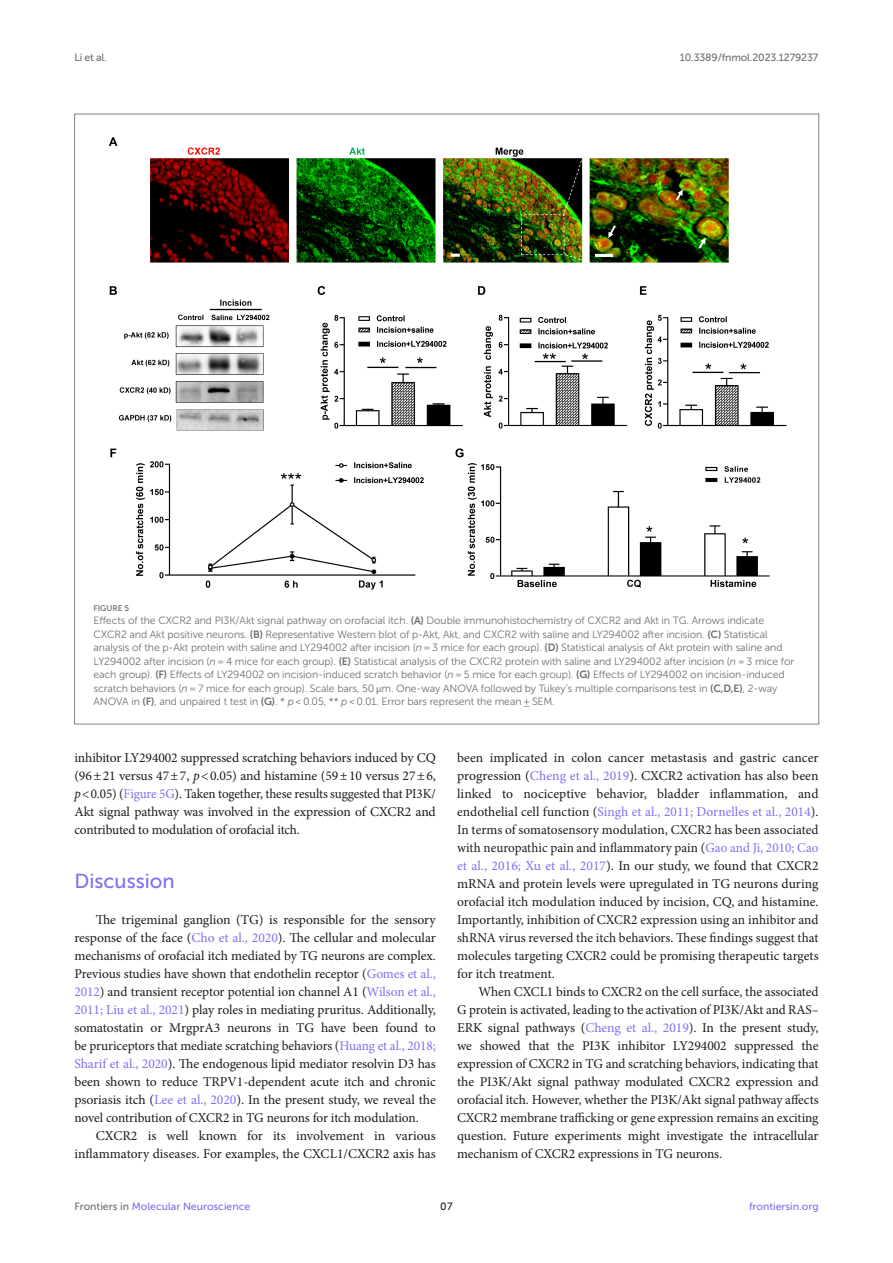
<style>
.page{position:relative;width:893px;height:1263px;background:#fff}
.page>*{position:absolute;margin:0;border:0;box-sizing:border-box;transform-origin:0 0}
.HEAD_1{font:20.25px "Museo Sans 500";color:#856df0}
.TEXT{font:13.5px/18px "Minion Pro";color:#1b1c1b;text-align:justify}
.TEXT_FLUSH{font:13.5px/18px "Minion Pro";letter-spacing:-.015em;color:#1b1c1b;text-align:justify}
.FIG_LEG{font:10.5px/13.5px "Museo Sans 300";letter-spacing:-.01em;color:#706f70}
.t1{font:10.5px "Museo Sans 500";color:#856df0}
.t2{font:10.5px "Museo Sans 500";letter-spacing:-.015em;color:#706f70}
.t3{font:10.5px "Museo Sans 500";color:#1b1c1b}
.FIG_HD{font:8.25px "Museo Sans 700";letter-spacing:-.01em;color:#7e7f7f}
.s1{font-family:"Museo Sans 700"}
.s2{font-style:italic}
.s3{font-family:"STIX General"}
.s4{color:#856df0}
.s5{color:#706f70}
</style>
<div class="page">
<img style="left:109px;top:137px;width:678px;height:453px">
<p class="t2" style="left:74px;top:51px;width:34px">Li et al.</p>
<p class="t2" style="left:680px;top:51px;width:140px">10.3389/fnmol.2023.1279237</p>
<p class="FIG_HD" style="left:94px;top:603px;width:37px">FIGURE 5</p>
<p class="FIG_LEG" style="left:94px;top:614px;width:702px">Effects of the CXCR2 and PI3K/Akt signal pathway on orofacial itch. <span class="s1">(A)</span> Double immunohistochemistry of CXCR2 and Akt in TG. Arrows indicate CXCR2 and Akt positive neurons. <span class="s1">(B)</span> Representative Western blot of p-Akt, Akt, and CXCR2 with saline and LY294002 after incision. <span class="s1">(C)</span> Statistical analysis of the p-Akt protein with saline and LY294002 after incision (<span class="s2">n</span> = 3 mice for each group). <span class="s1">(D)</span> Statistical analysis of Akt protein with saline and LY294002 after incision (<span class="s2">n</span> = 4 mice for each group). <span class="s1">(E)</span> Statistical analysis of the CXCR2 protein with saline and LY294002 after incision (<span class="s2">n</span> = 3 mice for each group). <span class="s1">(F)</span> Effects of LY294002 on incision-induced scratch behavior (<span class="s2">n</span> = 5 mice for each group). <span class="s1">(G)</span> Effects of LY294002 on incision-induced scratch behaviors (<span class="s2">n</span> = 7 mice for each group). Scale bars, 50 <span class="s3">μ</span>m. One-way ANOVA followed by Tukey’s multiple comparisons test in <span class="s1">(C,D,E)</span>, 2-way ANOVA in <span class="s1">(F)</span>, and unpaired t test in <span class="s1">(G)</span>. * <span class="s2">p</span> &lt; 0.05, ** <span class="s2">p</span> &lt; 0.01. Error bars represent the mean ± SEM.</p>
<p class="TEXT_FLUSH" style="left:74px;top:749px;width:363px">inhibitor LY294002 suppressed scratching behaviors induced by CQ (96±21 versus 47±7, <span class="s2">p</span>&lt;0.05) and histamine (59±10 versus 27±6, <span class="s2">p</span>&lt;0.05) (<span class="s4">Figure 5G</span>). Taken together, these results suggested that PI3K/ Akt signal pathway was involved in the expression of CXCR2 and contributed to modulation of orofacial itch.</p>
<p class="HEAD_1" style="left:74px;top:870px;width:102px">Discussion</p>
<p class="TEXT_FLUSH" style="left:74px;top:911px;width:363px;text-indent:21px">The trigeminal ganglion (TG) is responsible for the sensory response of the face (<span class="s4">Cho et al., 2020</span>). The cellular and molecular mechanisms of orofacial itch mediated by TG neurons are complex.<br>Previous studies have shown that endothelin receptor (<span class="s4">Gomes et al., 2012</span>) and transient receptor potential ion channel A1 (<span class="s4">Wilson et al., 2011; Liu et al., 2021</span>) play roles in mediating pruritus. Additionally, somatostatin or MrgprA3 neurons in TG have been found to be pruriceptors that mediate scratching behaviors (<span class="s4">Huang et al., 2018; Sharif et al., 2020</span>). The endogenous lipid mediator resolvin D3 has been shown to reduce TRPV1-dependent acute itch and chronic psoriasis itch (<span class="s4">Lee et al., 2020</span>). In the present study, we reveal the novel contribution of CXCR2 in TG neurons for itch modulation.</p>
<p class="TEXT" style="left:74px;top:1127px;width:363px;text-align:right">CXCR2 is well known for its involvement in various inflammatory diseases. For examples, the CXCL1/CXCR2 axis has</p>
<p class="TEXT" style="left:457px;top:749px;width:363px">been implicated in colon cancer metastasis and gastric cancer progression (<span class="s4">Cheng et al., 2019</span>). CXCR2 activation has also been linked to nociceptive behavior, bladder inflammation, and endothelial cell function (<span class="s4">Singh et al., 2011; Dornelles et al., 2014</span>).<br>In terms of somatosensory modulation, CXCR2 has been associated with neuropathic pain and inflammatory pain (<span class="s4">Gao and Ji, 2010; Cao et al., 2016; Xu et al., 2017</span>). In our study, we found that CXCR2 mRNA and protein levels were upregulated in TG neurons during orofacial itch modulation induced by incision, CQ, and histamine.<br>Importantly, inhibition of CXCR2 expression using an inhibitor and shRNA virus reversed the itch behaviors. These findings suggest that molecules targeting CXCR2 could be promising therapeutic targets for itch treatment.</p>
<p class="TEXT" style="left:457px;top:983px;width:363px;text-indent:21px">When CXCL1 binds to CXCR2 on the cell surface, the associated G protein is activated, leading to the activation of PI3K/Akt and RAS– ERK signal pathways (<span class="s4">Cheng et al., 2019</span>). In the present study, we showed that the PI3K inhibitor LY294002 suppressed the expression of CXCR2 in TG and scratching behaviors, indicating that the PI3K/Akt signal pathway modulated CXCR2 expression and orofacial itch. However, whether the PI3K/Akt signal pathway affects CXCR2 membrane trafficking or gene expression remains an exciting question. Future experiments might investigate the intracellular mechanism of CXCR2 expressions in TG neurons.</p>
<p class="t1" style="left:74px;top:1200px;width:177px"><span class="s5">Frontiers in</span> Molecular Neuroscience</p>
<p class="t3" style="left:440px;top:1200px;width:14px">07</p>
<p class="t1" style="left:749px;top:1200px;width:71px">frontiersin.org</p>
</div>
